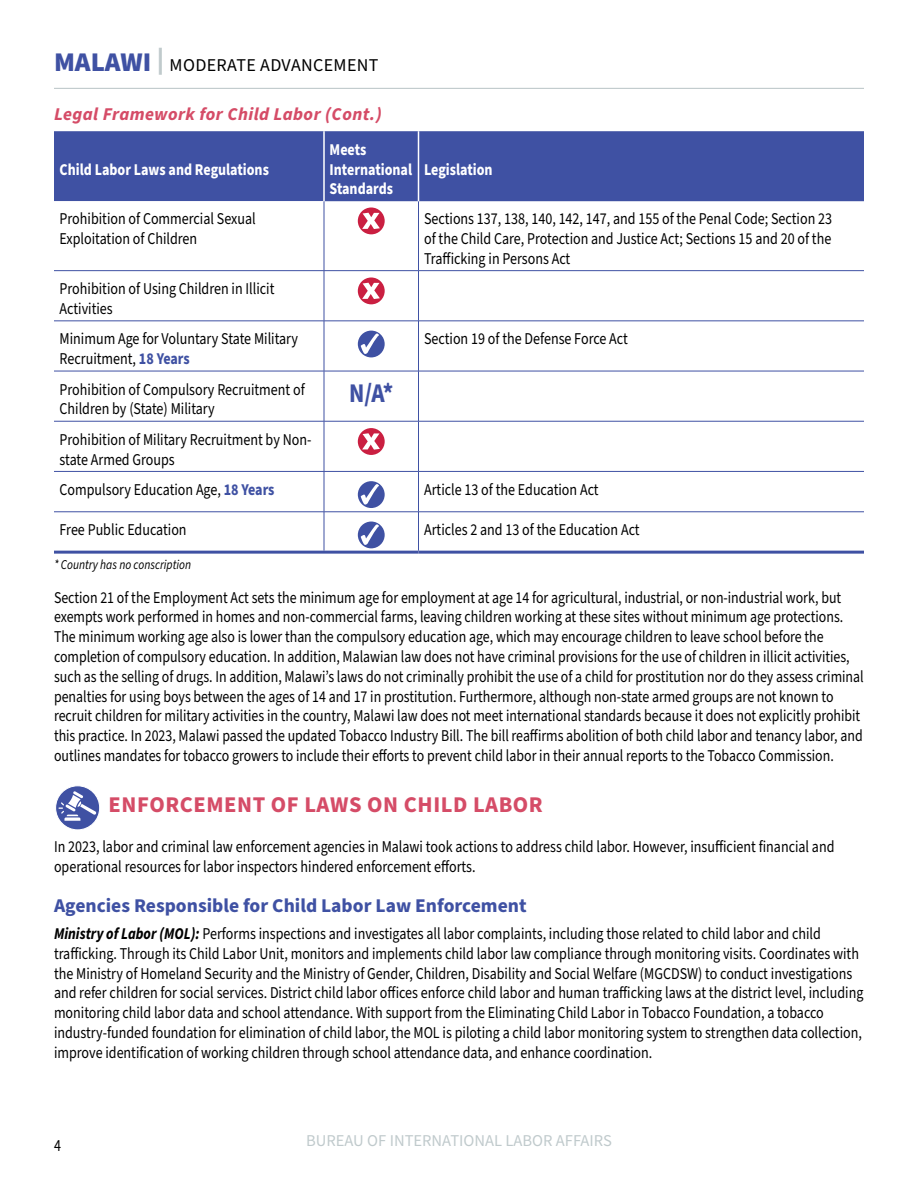
<style>
.page{position:relative;width:918px;height:1188px;background:#fff}
.page>*{position:absolute;margin:0;border:0;box-sizing:border-box;transform-origin:0 0}
.BODY_TEXT{font:700 27px "Source Sans Pro";color:#3f51a3;scale:.85 1}
.H1-HEADING_1{font:700 22.5px "Source Sans Pro";letter-spacing:.025em;color:#d54c67}
.H2-HEADING_2{font:700 19.5px "Source Sans Pro";color:#3f51a3}
.H1-HEADING_1-2{font:italic 700 18px "Source Sans Pro";letter-spacing:.025em;color:#d54c67}
.t1{font:18px "Source Sans Pro";letter-spacing:.02em;color:#000}
.Normal__Web{font:16.5px/19.8px "Source Sans Pro";color:#000;scale:.85 1}
.Normal__Web-2{font:16.5px/19.8px "Source Sans Pro";color:#000;scale:.84 1}
.t2{font:700 16.5px/19.8px "Source Sans Pro";color:#fff;scale:.85 1}
.t3{font:16.5px "Source Sans Pro";color:#c0cacc}
.Footnotes{font:italic 13.5px "Source Sans Pro";color:#000;scale:.85 1}
.s1{font-weight:900;font-size:27px;color:#3f51a3}
.s2{font-weight:700;color:#3f51a3}
.s3{font-weight:700;font-style:italic}
</style>
<div class="page">
<hr style="left:54px;top:88px;width:810px;height:1px;background:#c0cacc">
<div style="left:54px;top:131px;width:810px;height:70px;background:#3f51a3"></div>
<svg style="left:54px;top:201px;width:270px;height:350px"></svg>
<hr style="left:54px;top:270px;width:270px;height:1px;background:#3f51a3">
<hr style="left:324px;top:270px;width:94px;height:1px;background:#3f51a3">
<hr style="left:418px;top:270px;width:446px;height:1px;background:#3f51a3">
<hr style="left:54px;top:321px;width:270px;height:1px;background:#3f51a3">
<hr style="left:324px;top:321px;width:94px;height:1px;background:#3f51a3">
<hr style="left:418px;top:321px;width:446px;height:1px;background:#3f51a3">
<hr style="left:54px;top:371px;width:270px;height:1px;background:#3f51a3">
<hr style="left:324px;top:371px;width:94px;height:1px;background:#3f51a3">
<hr style="left:418px;top:371px;width:446px;height:1px;background:#3f51a3">
<hr style="left:54px;top:421px;width:270px;height:1px;background:#3f51a3">
<hr style="left:324px;top:421px;width:94px;height:1px;background:#3f51a3">
<hr style="left:418px;top:421px;width:446px;height:1px;background:#3f51a3">
<hr style="left:54px;top:471px;width:270px;height:1px;background:#3f51a3">
<hr style="left:324px;top:471px;width:94px;height:1px;background:#3f51a3">
<hr style="left:418px;top:471px;width:446px;height:1px;background:#3f51a3">
<hr style="left:54px;top:512px;width:270px;height:1px;background:#3f51a3">
<hr style="left:324px;top:512px;width:94px;height:1px;background:#3f51a3">
<hr style="left:418px;top:512px;width:446px;height:1px;background:#3f51a3">
<hr style="left:324px;top:201px;width:1px;height:69px;background:#3f51a3">
<hr style="left:418px;top:201px;width:1px;height:69px;background:#3f51a3">
<hr style="left:324px;top:271px;width:1px;height:50px;background:#3f51a3">
<hr style="left:418px;top:271px;width:1px;height:50px;background:#3f51a3">
<hr style="left:324px;top:321px;width:1px;height:50px;background:#3f51a3">
<hr style="left:418px;top:321px;width:1px;height:50px;background:#3f51a3">
<hr style="left:324px;top:371px;width:1px;height:50px;background:#3f51a3">
<hr style="left:418px;top:371px;width:1px;height:50px;background:#3f51a3">
<hr style="left:324px;top:421px;width:1px;height:50px;background:#3f51a3">
<hr style="left:418px;top:421px;width:1px;height:50px;background:#3f51a3">
<hr style="left:324px;top:472px;width:1px;height:40px;background:#3f51a3">
<hr style="left:418px;top:472px;width:1px;height:40px;background:#3f51a3">
<hr style="left:324px;top:512px;width:1px;height:39px;background:#3f51a3">
<hr style="left:418px;top:512px;width:1px;height:39px;background:#3f51a3">
<hr style="left:323px;top:131px;width:2px;height:70px;background:#fff">
<hr style="left:418px;top:131px;width:1px;height:70px;background:#fff">
<hr style="left:54px;top:551px;width:270px;height:3px;background:#3f51a3">
<hr style="left:324px;top:551px;width:94px;height:3px;background:#3f51a3">
<hr style="left:418px;top:551px;width:446px;height:3px;background:#3f51a3">
<div style="left:358px;top:207px;width:27px;height:27px;background:#ca1f41;border-radius:50%"></div>
<svg style="left:362px;top:213px;width:18px;height:16px"></svg>
<div style="left:358px;top:277px;width:27px;height:27px;background:#ca1f41;border-radius:50%"></div>
<svg style="left:362px;top:283px;width:18px;height:16px"></svg>
<div style="left:358px;top:331px;width:27px;height:26px;background:#3f51a3;border-radius:50%"></div>
<svg style="left:361px;top:333px;width:18px;height:22px"></svg>
<div style="left:358px;top:428px;width:27px;height:27px;background:#ca1f41;border-radius:50%"></div>
<svg style="left:362px;top:433px;width:18px;height:17px"></svg>
<svg style="left:358px;top:481px;width:27px;height:27px"></svg>
<svg style="left:361px;top:483px;width:18px;height:23px"></svg>
<div style="left:358px;top:522px;width:27px;height:26px;background:#3f51a3;border-radius:50%"></div>
<svg style="left:361px;top:523px;width:18px;height:23px"></svg>
<svg style="left:56px;top:786px;width:44px;height:44px"></svg>
<div style="left:55px;top:785px;width:45px;height:45px;border:1px solid #fff;border-radius:50%"></div>
<svg style="left:59px;top:791px;width:37px;height:30px"></svg>
<p class="t1" style="left:54px;top:53px;width:326px"><span class="s1">MALAWI</span> <sup>|</sup> MODERATE ADVANCEMENT</p>
<p class="H1-HEADING_1-2" style="left:54px;top:101px;width:329px">Legal Framework for Child Labor (Cont.)</p>
<p class="t2" style="left:60px;top:160px;width:248px">Child Labor Laws and Regulations</p>
<p class="t2" style="left:330px;top:140px;width:99px">Meets<br>International<br>Standards</p>
<p class="t2" style="left:424px;top:160px;width:82px">Legislation</p>
<p class="Normal__Web" style="left:60px;top:209px;width:232px">Prohibition of Commercial Sexual<br>Exploitation of Children</p>
<p class="Normal__Web" style="left:424px;top:209px;width:481px;text-align:justify">Sections 137, 138, 140, 142, 147, and 155 of the Penal Code; Section 23 of the Child Care, Protection and Justice Act; Sections 15 and 20 of the Trafficking in Persons Act</p>
<p class="Normal__Web" style="left:60px;top:279px;width:254px">Prohibition of Using Children in Illicit<br>Activities</p>
<p class="Normal__Web" style="left:60px;top:330px;width:282px">Minimum Age for Voluntary State Military<br>Recruitment, <span class="s2">18 Years</span></p>
<p class="Normal__Web" style="left:424px;top:330px;width:241px">Section 19 of the Defense Force Act</p>
<p class="Normal__Web" style="left:60px;top:380px;width:290px">Prohibition of Compulsory Recruitment of<br>Children by (State) Military</p>
<p class="BODY_TEXT" style="left:349px;top:375px;width:53px">N/A*</p>
<p class="Normal__Web" style="left:60px;top:430px;width:298px">Prohibition of Military Recruitment by Non&shy;state Armed Groups</p>
<p class="Normal__Web" style="left:60px;top:480px;width:254px">Compulsory Education Age, <span class="s2">18 Years</span></p>
<p class="Normal__Web" style="left:424px;top:480px;width:207px">Article 13 of the Education Act</p>
<p class="Normal__Web" style="left:60px;top:521px;width:151px">Free Public Education</p>
<p class="Normal__Web" style="left:424px;top:521px;width:255px">Articles 2 and 13 of the Education Act</p>
<p class="Footnotes" style="left:54px;top:556px;width:163px">* Country has no conscription</p>
<p class="Normal__Web-2" style="left:54px;top:588px;width:965px">Section 21 of the Employment Act sets the minimum age for employment at age 14 for agricultural, industrial, or non-industrial work, but exempts work performed in homes and non-commercial farms, leaving children working at these sites without minimum age protections.<br>The minimum working age also is lower than the compulsory education age, which may encourage children to leave school before the completion of compulsory education. In addition, Malawian law does not have criminal provisions for the use of children in illicit activities, such as the selling of drugs. In addition, Malawi’s laws do not criminally prohibit the use of a child for prostitution nor do they assess criminal penalties for using boys between the ages of 14 and 17 in prostitution. Furthermore, although non-state armed groups are not known to recruit children for military activities in the country, Malawi law does not meet international standards because it does not explicitly prohibit this practice. In 2023, Malawi passed the updated Tobacco Industry Bill. The bill reaffirms abolition of both child labor and tenancy labor, and outlines mandates for tobacco growers to include their efforts to prevent child labor in their annual reports to the Tobacco Commission.</p>
<p class="H1-HEADING_1" style="left:109px;top:789px;width:436px">ENFORCEMENT OF LAWS ON CHILD LABOR</p>
<p class="Normal__Web" style="left:54px;top:837px;width:920px">In 2023, labor and criminal law enforcement agencies in Malawi took actions to address child labor. However, insufficient financial and operational resources for labor inspectors hindered enforcement efforts.</p>
<p class="H2-HEADING_2" style="left:54px;top:893px;width:474px">Agencies Responsible for Child Labor Law Enforcement</p>
<p class="Normal__Web" style="left:54px;top:924px;width:954px"><span class="s3">Ministry of Labor (MOL):</span> Performs inspections and investigates all labor complaints, including those related to child labor and child trafficking. Through its Child Labor Unit, monitors and implements child labor law compliance through monitoring visits. Coordinates with the Ministry of Homeland Security and the Ministry of Gender, Children, Disability and Social Welfare (MGCDSW) to conduct investigations and refer children for social services. District child labor offices enforce child labor and human trafficking laws at the district level, including monitoring child labor data and school attendance. With support from the Eliminating Child Labor in Tobacco Foundation, a tobacco industry-funded foundation for elimination of child labor, the MOL is piloting a child labor monitoring system to strengthen data collection, improve identification of working children through school attendance data, and enhance coordination.</p>
<p class="Normal__Web" style="left:54px;top:1136px;width:10px">4</p>
<p class="t3" style="left:306px;top:1130px;width:307px">BUREAU OF INTERNATIONAL LABOR AFFAIRS</p>
</div>
